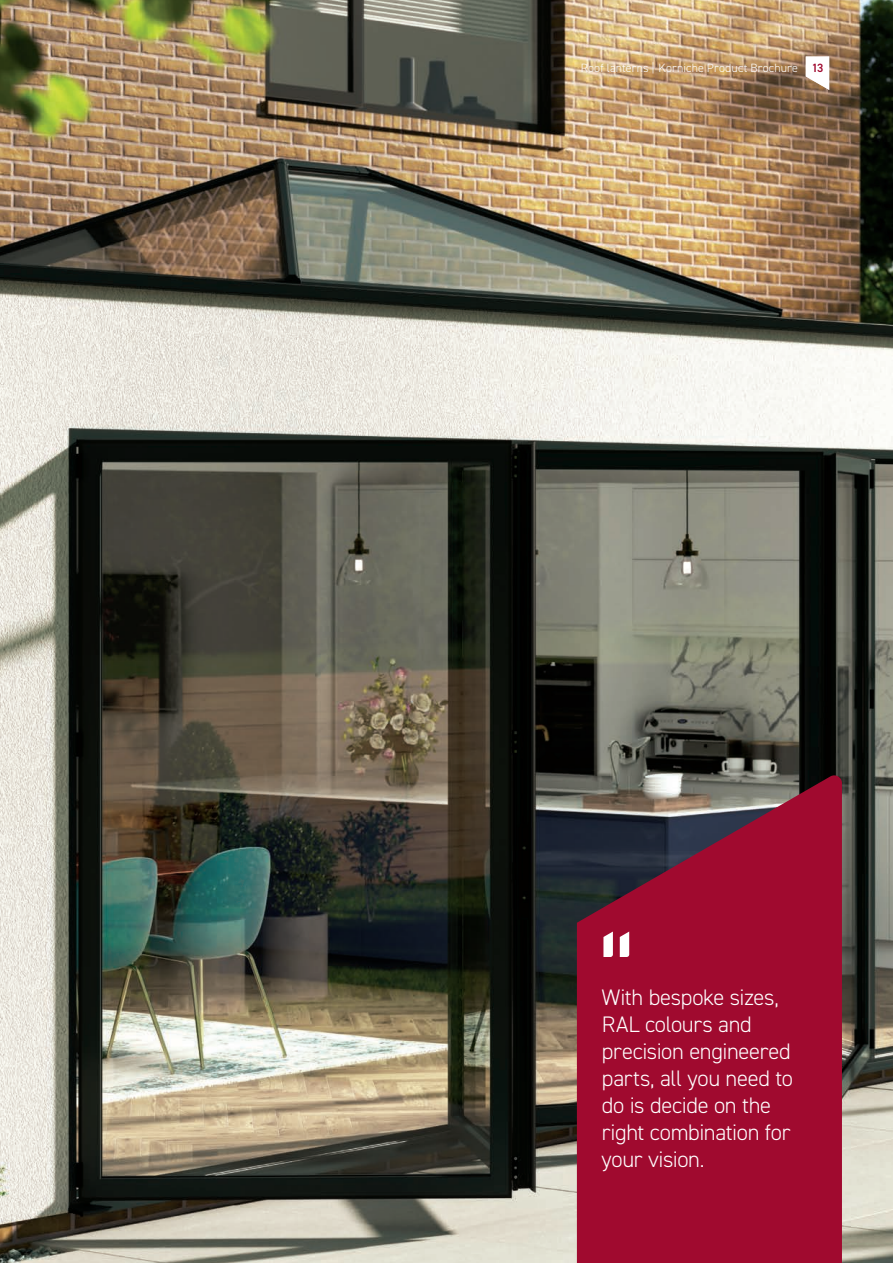
<style>
.page{position:relative;width:893px;height:1263px;background:#fff}
.page>*{position:absolute;margin:0;border:0;box-sizing:border-box;transform-origin:0 0}
.t1{font:300 22.5px/27px "DIN2014";letter-spacing:-.015em;color:#fff}
.t2{font:300 12px "DIN2014";letter-spacing:.01em;color:#fff}
.t3{font:600 12px "DIN2014";color:#a00a2f}
</style>
<div class="page">
<img style="left:0;top:0;width:893px;height:1263px">
<svg style="left:577px;top:773px;width:265px;height:490px;background:#941535"></svg>
<svg style="left:603px;top:931px;width:26px;height:26px"></svg>
<svg style="left:806px;top:56px;width:23px;height:34px"></svg>
<p class="t2" style="left:581px;top:61px;width:219px">Roof lanterns | Korniche Product Brochure</p>
<p class="t3" style="left:811px;top:60px;width:14px">13</p>
<p class="t1" style="left:602px;top:983px;width:193px">With bespoke sizes,<br>RAL colours and precision engineered parts, all you need to do is decide on the right combination for your vision.</p>
</div>
